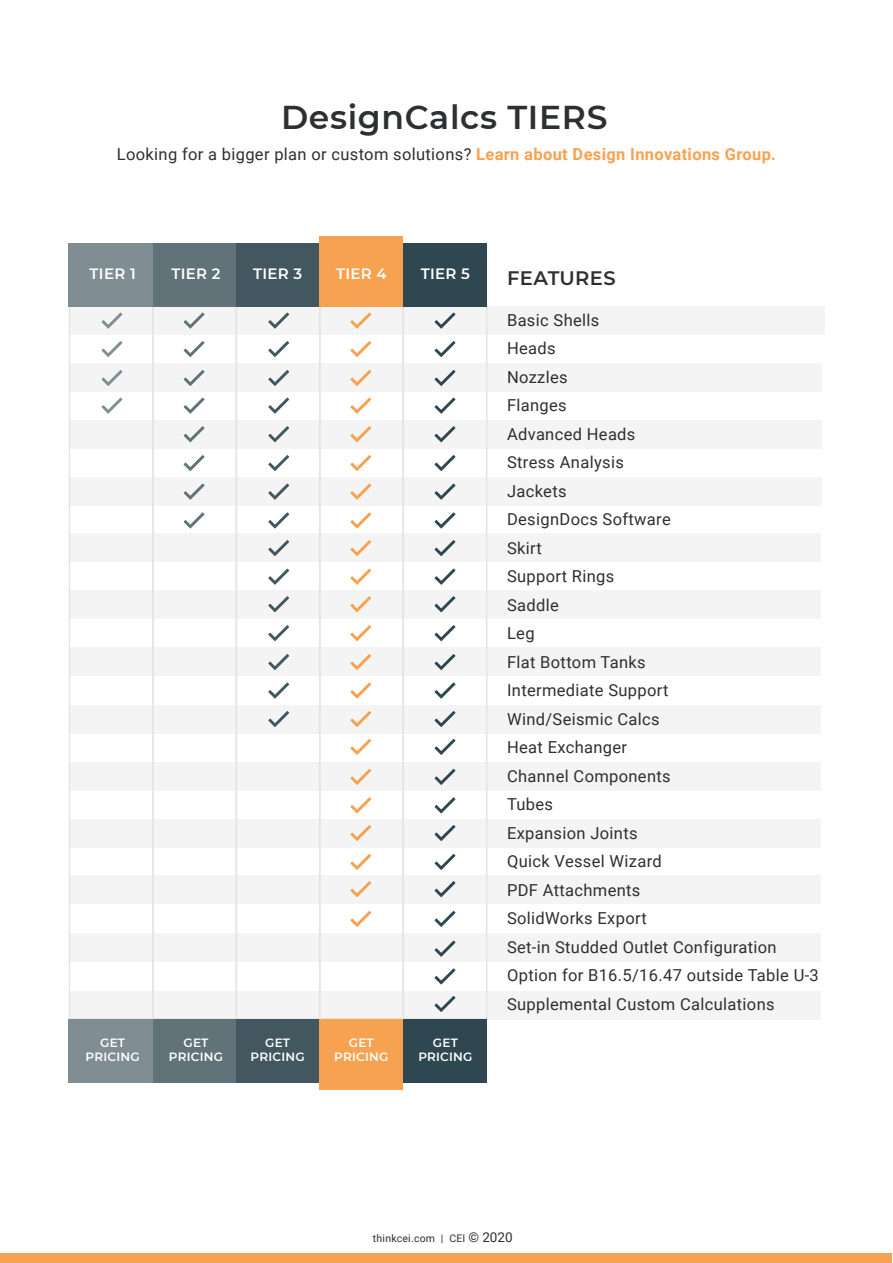
<style>
.page{position:relative;width:893px;height:1263px;background:#fff}
.page>*{position:absolute;margin:0;border:0;box-sizing:border-box;transform-origin:0 0}
.t1{font:600 33px "Montserrat";letter-spacing:.02em;color:#2d2f31}
.t2{font:600 19.5px "Montserrat";letter-spacing:.02em;color:#2d2f31}
.t3{font:16.5px/28.5px "Roboto";letter-spacing:.02em;color:#2d2f31}
.t4{font:600 15px "Montserrat";letter-spacing:.02em;color:#fff}
.t5{font:600 12px/14.4px "Montserrat";letter-spacing:.02em;color:#fff;text-align:center}
.t6{font:10.5px "Roboto";letter-spacing:.02em;color:#2d2f31}
.s1{font-weight:700;color:#f7a250}
.s2{font-size:13.5px}
</style>
<div class="page">
<div style="left:70px;top:364px;width:752px;height:28px;background:#f4f4f4"></div>
<div style="left:70px;top:420px;width:752px;height:28px;background:#f4f4f4"></div>
<div style="left:70px;top:477px;width:752px;height:29px;background:#f4f4f4"></div>
<div style="left:69px;top:534px;width:752px;height:28px;background:#f4f4f4"></div>
<div style="left:69px;top:590px;width:752px;height:28px;background:#f4f4f4"></div>
<div style="left:69px;top:647px;width:752px;height:29px;background:#f4f4f4"></div>
<div style="left:69px;top:705px;width:752px;height:28px;background:#f4f4f4"></div>
<div style="left:69px;top:762px;width:752px;height:29px;background:#f4f4f4"></div>
<div style="left:69px;top:819px;width:752px;height:28px;background:#f4f4f4"></div>
<div style="left:69px;top:875px;width:752px;height:29px;background:#f4f4f4"></div>
<div style="left:69px;top:933px;width:752px;height:29px;background:#f4f4f4"></div>
<div style="left:69px;top:991px;width:752px;height:28px;background:#f4f4f4"></div>
<div style="left:70px;top:306px;width:754px;height:29px;background:#f4f4f4"></div>
<div style="left:235px;top:305px;width:86px;height:714px;border:2px solid #e5e5e5"></div>
<div style="left:69px;top:305px;width:85px;height:714px;border:2px solid #e5e5e5"></div>
<div style="left:319px;top:305px;width:85px;height:714px;border:2px solid #e5e5e5"></div>
<div style="left:402px;top:305px;width:85px;height:714px;border:2px solid #e5e5e5"></div>
<div style="left:153px;top:243px;width:83px;height:63px;background:#617279"></div>
<div style="left:153px;top:1019px;width:83px;height:63px;background:#617279"></div>
<div style="left:236px;top:243px;width:84px;height:63px;background:#425760"></div>
<div style="left:236px;top:1019px;width:84px;height:63px;background:#425760"></div>
<div style="left:403px;top:243px;width:84px;height:63px;background:#2f4751"></div>
<div style="left:403px;top:1019px;width:84px;height:63px;background:#2f4751"></div>
<div style="left:69px;top:243px;width:84px;height:63px;background:#808e93"></div>
<div style="left:69px;top:1019px;width:84px;height:63px;background:#808e93"></div>
<div style="left:320px;top:236px;width:83px;height:70px;background:#f7a250"></div>
<div style="left:320px;top:1019px;width:83px;height:71px;background:#f7a250"></div>
<svg style="left:268px;top:711px;width:21px;height:16px"></svg>
<svg style="left:350px;top:711px;width:21px;height:16px"></svg>
<svg style="left:434px;top:711px;width:21px;height:16px"></svg>
<svg style="left:268px;top:682px;width:21px;height:17px"></svg>
<svg style="left:350px;top:682px;width:21px;height:17px"></svg>
<svg style="left:434px;top:682px;width:21px;height:17px"></svg>
<svg style="left:268px;top:654px;width:21px;height:16px"></svg>
<svg style="left:350px;top:654px;width:21px;height:16px"></svg>
<svg style="left:434px;top:654px;width:21px;height:16px"></svg>
<svg style="left:268px;top:625px;width:21px;height:16px"></svg>
<svg style="left:350px;top:625px;width:21px;height:16px"></svg>
<svg style="left:434px;top:625px;width:21px;height:16px"></svg>
<svg style="left:268px;top:596px;width:21px;height:16px"></svg>
<svg style="left:350px;top:596px;width:21px;height:16px"></svg>
<svg style="left:434px;top:596px;width:21px;height:16px"></svg>
<svg style="left:268px;top:569px;width:21px;height:16px"></svg>
<svg style="left:350px;top:569px;width:21px;height:16px"></svg>
<svg style="left:434px;top:569px;width:21px;height:16px"></svg>
<svg style="left:268px;top:540px;width:21px;height:16px"></svg>
<svg style="left:350px;top:540px;width:21px;height:16px"></svg>
<svg style="left:434px;top:540px;width:21px;height:16px"></svg>
<svg style="left:102px;top:312px;width:20px;height:17px"></svg>
<svg style="left:184px;top:312px;width:21px;height:17px"></svg>
<svg style="left:268px;top:312px;width:21px;height:17px"></svg>
<svg style="left:350px;top:312px;width:21px;height:17px"></svg>
<svg style="left:434px;top:312px;width:21px;height:17px"></svg>
<svg style="left:102px;top:341px;width:20px;height:16px"></svg>
<svg style="left:184px;top:341px;width:21px;height:16px"></svg>
<svg style="left:268px;top:341px;width:21px;height:16px"></svg>
<svg style="left:350px;top:341px;width:21px;height:16px"></svg>
<svg style="left:434px;top:341px;width:21px;height:16px"></svg>
<svg style="left:102px;top:370px;width:20px;height:16px"></svg>
<svg style="left:184px;top:370px;width:21px;height:16px"></svg>
<svg style="left:268px;top:370px;width:21px;height:16px"></svg>
<svg style="left:350px;top:370px;width:21px;height:16px"></svg>
<svg style="left:434px;top:370px;width:21px;height:16px"></svg>
<svg style="left:102px;top:398px;width:20px;height:16px"></svg>
<svg style="left:184px;top:398px;width:21px;height:16px"></svg>
<svg style="left:268px;top:398px;width:21px;height:16px"></svg>
<svg style="left:350px;top:398px;width:21px;height:16px"></svg>
<svg style="left:434px;top:398px;width:21px;height:16px"></svg>
<svg style="left:184px;top:512px;width:21px;height:16px"></svg>
<svg style="left:268px;top:512px;width:21px;height:16px"></svg>
<svg style="left:350px;top:512px;width:21px;height:16px"></svg>
<svg style="left:434px;top:512px;width:21px;height:16px"></svg>
<svg style="left:184px;top:484px;width:21px;height:16px"></svg>
<svg style="left:268px;top:484px;width:21px;height:16px"></svg>
<svg style="left:350px;top:484px;width:21px;height:16px"></svg>
<svg style="left:434px;top:484px;width:21px;height:16px"></svg>
<svg style="left:184px;top:455px;width:21px;height:16px"></svg>
<svg style="left:268px;top:455px;width:21px;height:16px"></svg>
<svg style="left:350px;top:455px;width:21px;height:16px"></svg>
<svg style="left:434px;top:455px;width:21px;height:16px"></svg>
<svg style="left:184px;top:426px;width:21px;height:16px"></svg>
<svg style="left:268px;top:426px;width:21px;height:16px"></svg>
<svg style="left:350px;top:426px;width:21px;height:16px"></svg>
<svg style="left:434px;top:426px;width:21px;height:16px"></svg>
<div style="left:1px;top:1254px;width:891px;height:9px;background:#f7a250"></div>
<svg style="left:350px;top:911px;width:21px;height:16px"></svg>
<svg style="left:434px;top:911px;width:21px;height:16px"></svg>
<svg style="left:434px;top:940px;width:21px;height:17px"></svg>
<svg style="left:434px;top:968px;width:21px;height:16px"></svg>
<svg style="left:434px;top:996px;width:21px;height:16px"></svg>
<svg style="left:350px;top:881px;width:21px;height:16px"></svg>
<svg style="left:434px;top:881px;width:21px;height:16px"></svg>
<svg style="left:350px;top:854px;width:21px;height:16px"></svg>
<svg style="left:434px;top:854px;width:21px;height:16px"></svg>
<svg style="left:350px;top:825px;width:21px;height:16px"></svg>
<svg style="left:434px;top:825px;width:21px;height:16px"></svg>
<svg style="left:350px;top:797px;width:21px;height:16px"></svg>
<svg style="left:434px;top:797px;width:21px;height:16px"></svg>
<svg style="left:350px;top:769px;width:21px;height:16px"></svg>
<svg style="left:434px;top:769px;width:21px;height:16px"></svg>
<svg style="left:350px;top:739px;width:21px;height:16px"></svg>
<svg style="left:434px;top:739px;width:21px;height:16px"></svg>
<h1 class="t1" style="left:281px;top:94px;width:328px">DesignCalcs TIERS</h1>
<p class="t3" style="left:117px;top:139px;width:661px">Looking for a bigger plan or custom solutions? <span class="s1">Learn about Design Innovations Group.</span></p>
<p class="t4" style="left:171px;top:263px;width:51px">TIER 2</p>
<p class="t4" style="left:90px;top:263px;width:48px">TIER 1</p>
<p class="t2" style="left:507px;top:264px;width:110px">FEATURES</p>
<p class="t4" style="left:253px;top:263px;width:51px">TIER 3</p>
<p class="t4" style="left:336px;top:263px;width:52px">TIER 4</p>
<p class="t4" style="left:421px;top:263px;width:51px">TIER 5</p>
<p class="t5" style="left:86px;top:1035px;width:56px">GET<br>PRICING</p>
<p class="t5" style="left:169px;top:1035px;width:56px">GET<br>PRICING</p>
<p class="t5" style="left:251px;top:1035px;width:56px">GET<br>PRICING</p>
<p class="t5" style="left:334px;top:1035px;width:56px">GET<br>PRICING</p>
<p class="t5" style="left:418px;top:1035px;width:56px">GET<br>PRICING</p>
<p class="t3" style="left:507px;top:305px;width:313px">Basic Shells<br>Heads<br>Nozzles<br>Flanges<br>Advanced Heads<br>Stress Analysis<br>Jackets<br>DesignDocs Software<br>Skirt<br>Support Rings<br>Saddle<br>Leg<br>Flat Bottom Tanks<br>Intermediate Support<br>Wind/Seismic Calcs<br>Heat Exchanger<br>Channel Components<br>Tubes<br>Expansion Joints<br>Quick Vessel Wizard<br>PDF Attachments<br>SolidWorks Export<br>Set-in Studded Outlet Configuration<br>Option for B16.5/16.47 outside Table U-3<br>Supplemental Custom Calculations</p>
<p class="t6" style="left:373px;top:1231px;width:141px">thinkcei.com | CEI <span class="s2">© 2020</span></p>
</div>
